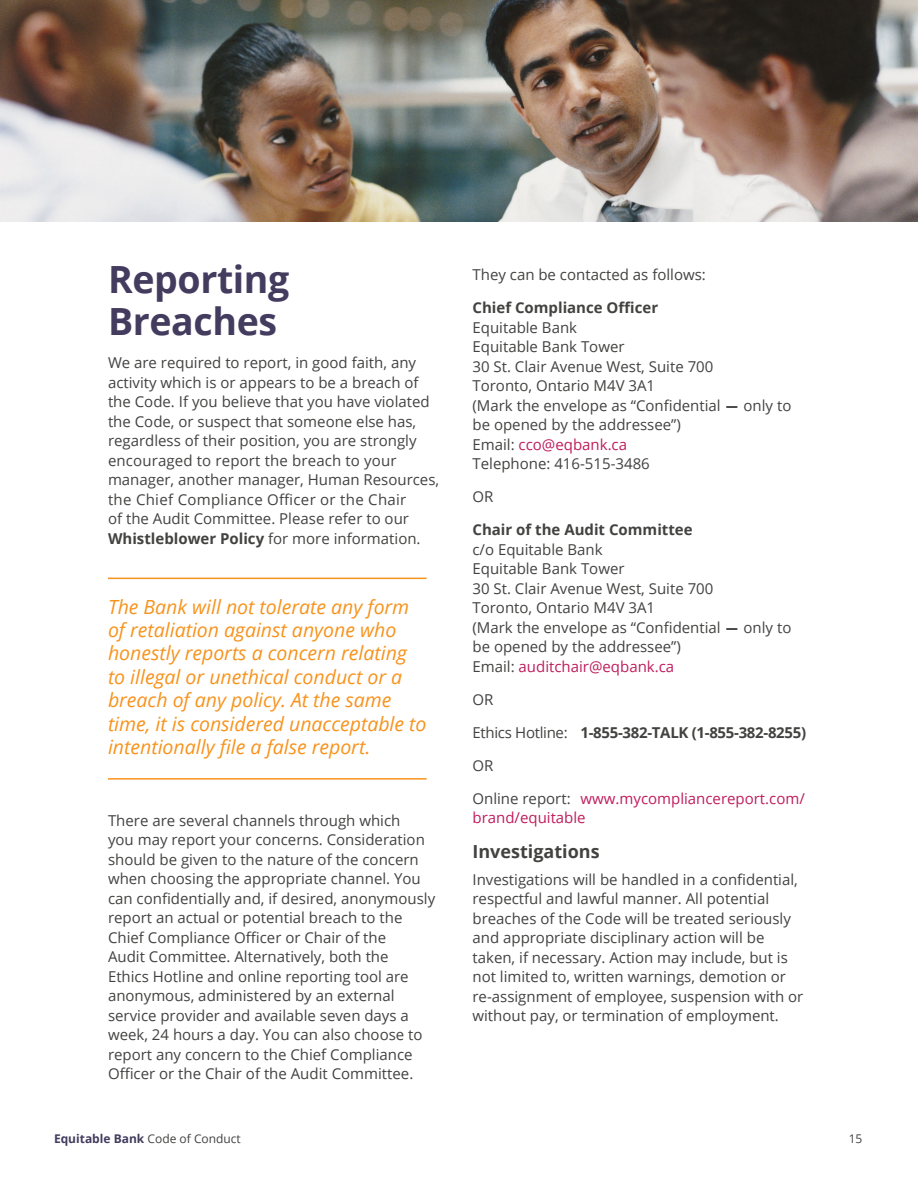
<style>
.page{position:relative;width:918px;height:1188px;background:#fff}
.page>*{position:absolute;margin:0;border:0;box-sizing:border-box;transform-origin:0 0}
.Heading_1{font:700 37.5px/42px "Open Sans";letter-spacing:-.01em;color:#433c5e}
.Call-Outs{font:italic 19.5px/23.4px "Open Sans";color:#f7931d}
.Heading_2{font:700 18px "Open Sans";color:#424241}
.t1{font:15px/19.5px "Open Sans";color:#424241}
.t2{font:15px/19.5px "Open Sans";color:#bf1d5d}
.t3{font:700 15px "Open Sans";color:#424241}
.t4{font:700 15px "Open Sans";letter-spacing:-.02em;color:#424241}
.t5{font:700 12px "Open Sans";color:#433c5e}
.t6{font:12px "Open Sans";color:#424241}
.s1{font-weight:700}
.s2{font-family:"Helvetica Neue";font-weight:700}
.s3{color:#424241}
.s4{font-weight:400}
.s5{font-weight:400;color:#424241}
</style>
<div class="page">
<hr style="left:108px;top:778px;width:319px;height:2px;background:#f7931d">
<hr style="left:108px;top:578px;width:319px;height:1px;background:#f7931d">
<img style="left:0;top:0;width:918px;height:221px">
<p class="Heading_1" style="left:108px;top:258px;width:183px">Reporting<br>Breaches</p>
<p class="t1" style="left:108px;top:353px;width:333px">We are required to report, in good faith, any activity which is or appears to be a breach of the Code. If you believe that you have violated the Code, or suspect that someone else has, regardless of their position, you are strongly encouraged to report the breach to your manager, another manager, Human Resources, the Chief Compliance Officer or the Chair<br>of the Audit Committee. Please refer to our <span class="s1">Whistleblower Policy</span> for more information.</p>
<p class="Call-Outs" style="left:108px;top:594px;width:320px">The Bank will not tolerate any form of retaliation against anyone who honestly reports a concern relating to illegal or unethical conduct or a breach of any policy. At the same time, it is considered unacceptable to intentionally file a false report.</p>
<p class="t1" style="left:108px;top:810px;width:329px">There are several channels through which<br>you may report your concerns. Consideration should be given to the nature of the concern when choosing the appropriate channel. You can confidentially and, if desired, anonymously report an actual or potential breach to the Chief Compliance Officer or Chair of the<br>Audit Committee. Alternatively, both the<br>Ethics Hotline and online reporting tool are anonymous, administered by an external service provider and available seven days a week, 24 hours a day. You can also choose to report any concern to the Chief Compliance Officer or the Chair of the Audit Committee.</p>
<p class="t1" style="left:472px;top:265px;width:235px">They can be contacted as follows:</p>
<p class="t3" style="left:472px;top:297px;width:187px">Chief Compliance Officer</p>
<p class="t1" style="left:472px;top:317px;width:106px">Equitable Bank</p>
<p class="t1" style="left:472px;top:337px;width:154px">Equitable Bank Tower</p>
<p class="t1" style="left:472px;top:356px;width:242px">30 St. Clair Avenue West, Suite 700</p>
<p class="t1" style="left:472px;top:376px;width:184px">Toronto, Ontario M4V 3A1</p>
<p class="t1" style="left:472px;top:395px;width:320px">(Mark the envelope as “Confidential <span class="s2">—</span> only to be opened by the addressee”)</p>
<p class="t2" style="left:472px;top:434px;width:156px"><span class="s3">Email:</span> cco@eqbank.ca</p>
<p class="t1" style="left:472px;top:454px;width:179px">Telephone: 416-515-3486</p>
<p class="t1" style="left:472px;top:487px;width:22px">OR</p>
<p class="t3" style="left:472px;top:519px;width:222px">Chair of the Audit Committee</p>
<p class="t1" style="left:472px;top:539px;width:132px">c/o Equitable Bank</p>
<p class="t1" style="left:472px;top:559px;width:154px">Equitable Bank Tower</p>
<p class="t1" style="left:472px;top:578px;width:242px">30 St. Clair Avenue West, Suite 700</p>
<p class="t1" style="left:472px;top:598px;width:184px">Toronto, Ontario M4V 3A1</p>
<p class="t1" style="left:472px;top:617px;width:320px">(Mark the envelope as “Confidential <span class="s2">—</span> only to be opened by the addressee”)</p>
<p class="t2" style="left:472px;top:656px;width:203px"><span class="s3">Email:</span> auditchair@eqbank.ca</p>
<p class="t1" style="left:472px;top:689px;width:22px">OR</p>
<p class="t4" style="left:472px;top:722px;width:335px"><span class="s4">Ethics Hotline:</span> 1-855-382-TALK (1-855-382-8255)</p>
<p class="t1" style="left:472px;top:755px;width:22px">OR</p>
<p class="t2" style="left:472px;top:788px;width:334px"><span class="s3">Online report:</span> www.mycompliancereport.com/ brand/equitable</p>
<p class="Heading_2" style="left:472px;top:839px;width:129px">Investigations</p>
<p class="t1" style="left:472px;top:869px;width:332px">Investigations will be handled in a confidential, respectful and lawful manner. All potential breaches of the Code will be treated seriously and appropriate disciplinary action will be taken, if necessary. Action may include, but is not limited to, written warnings, demotion or re-assignment of employee, suspension with or without pay, or termination of employment.</p>
<p class="t5" style="left:54px;top:1130px;width:188px">Equitable Bank <span class="s5">Code of Conduct</span></p>
<p class="t6" style="left:849px;top:1131px;width:15px">15</p>
</div>
